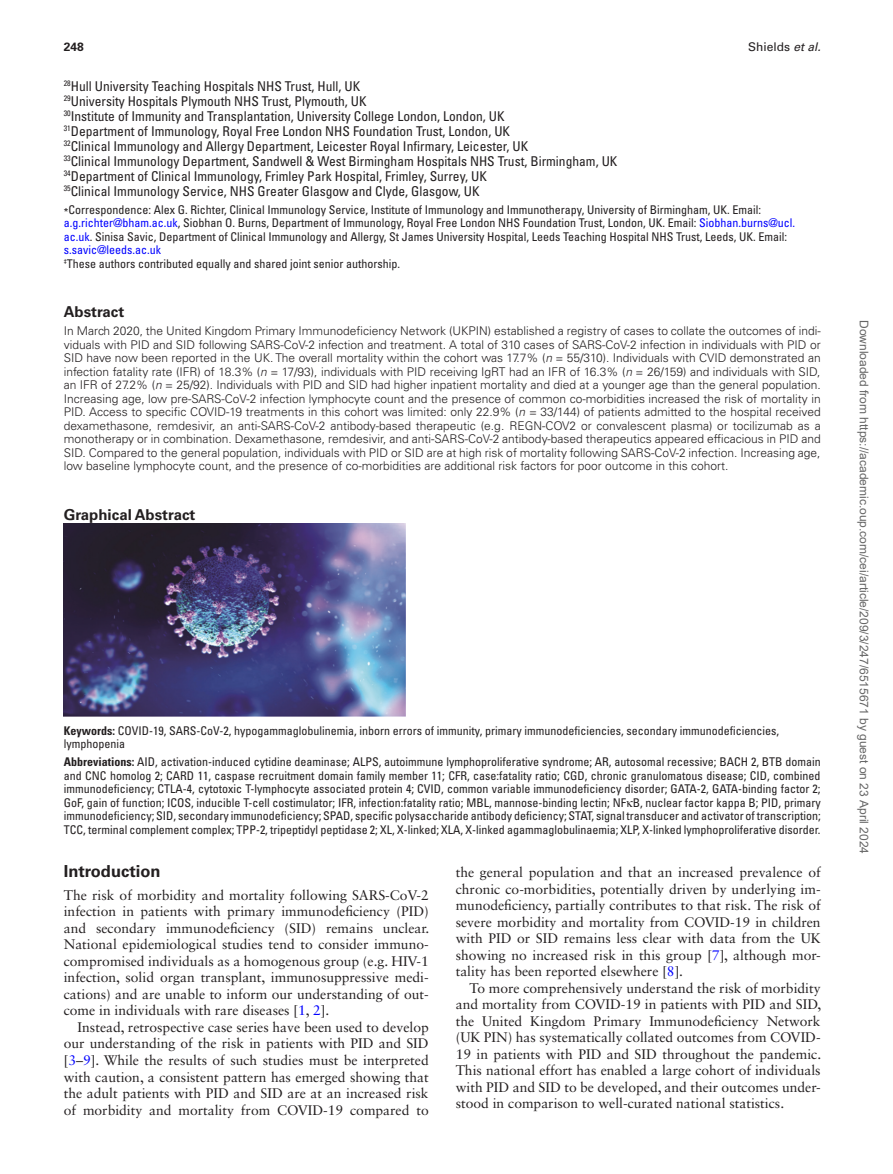
<style>
.page{position:relative;width:893px;height:1174px;background:#fff}
.page>*{position:absolute;margin:0;border:0;box-sizing:border-box;transform-origin:0 0}
.t1{font:700 16.5px "Univers LT Std";color:#231f20}
.t2{font:700 15px "Univers LT Std";color:#231f20}
.t3{font:13.8px/16.5px "Sabon LT Std";color:#231f20;text-align:justify}
.t4{font:condensed 13.5px/15px "Univers LT Std";color:#231f20}
.t5{font:condensed 12px/13.5px "Univers LT Std";color:#231f20}
.t6{font:300 12px/13.5px "Univers LT Std";color:#231f20;text-align:justify}
.t7{font:12px "Arial";color:#666}
.t8{font:12px "Univers LT Std";color:#231f20}
.t9{font:700 12px "Univers LT Std";color:#231f20}
.s1{font-style:italic}
.s2{font-family:"Arial Unicode MS";font-stretch:normal}
.s3{color:#00f}
.s4{font-weight:700}
.s5{font-family:"Gandhari Unicode";font-stretch:normal}
</style>
<div class="page">
<img style="left:64px;top:523px;width:342px;height:194px">
<p class="t9" style="left:64px;top:40px;width:22px">248</p>
<p class="t8" style="left:748px;top:40px;width:74px">Shields <span class="s1">et al.</span></p>
<p class="t4" style="left:64px;top:78px;width:555px"><sup>28</sup>Hull University Teaching Hospitals NHS Trust, Hull, UK<br><sup>29</sup>University Hospitals Plymouth NHS Trust, Plymouth, UK<br><sup>30</sup>Institute of Immunity and Transplantation, University College London, London, UK<br><sup>31</sup>Department of Immunology, Royal Free London NHS Foundation Trust, London, UK<br><sup>32</sup>Clinical Immunology and Allergy Department, Leicester Royal Infirmary, Leicester, UK<br><sup>33</sup>Clinical Immunology Department, Sandwell &amp; West Birmingham Hospitals NHS Trust, Birmingham, UK <sup>34</sup>Department of Clinical Immunology, Frimley Park Hospital, Frimley, Surrey, UK<br><sup>35</sup>Clinical Immunology Service, NHS Greater Glasgow and Clyde, Glasgow, UK</p>
<p class="t5" style="left:64px;top:202px;width:733px"><span class="s2">∗</span>Correspondence: Alex G. Richter, Clinical Immunology Service, Institute of Immunology and Immunotherapy, University of Birmingham, UK. Email: <span class="s3">a.g.richter@bham.ac.uk</span>, Siobhan O. Burns, Department of Immunology, Royal Free London NHS Foundation Trust, London, UK. Email: <span class="s3">Siobhan.burns@ucl. ac.uk</span>. Sinisa Savic, Department of Clinical Immunology and Allergy, St James University Hospital, Leeds Teaching Hospital NHS Trust, Leeds, UK. Email: <span class="s3">s.savic@leeds.ac.uk<br></span><sup>‡</sup>These authors contributed equally and shared joint senior authorship.</p>
<p class="t2" style="left:64px;top:303px;width:62px">Abstract</p>
<p class="t6" style="left:64px;top:324px;width:758px">In March 2020, the United Kingdom Primary Immunodeficiency Network (UKPIN) established a registry of cases to collate the outcomes of indi&shy;viduals with PID and SID following SARS-CoV-2 infection and treatment. A total of 310 cases of SARS-CoV-2 infection in individuals with PID or SID have now been reported in the UK. The overall mortality within the cohort was 17.7% (<span class="s1">n</span> = 55/310). Individuals with CVID demonstrated an infection fatality rate (IFR) of 18.3% (<span class="s1">n</span> = 17/93), individuals with PID receiving IgRT had an IFR of 16.3% (<span class="s1">n</span> = 26/159) and individuals with SID, an IFR of 27.2% (<span class="s1">n</span> = 25/92). Individuals with PID and SID had higher inpatient mortality and died at a younger age than the general population.<br>Increasing age, low pre-SARS-CoV-2 infection lymphocyte count and the presence of common co-morbidities increased the risk of mortality in PID. Access to specific COVID-19 treatments in this cohort was limited: only 22.9% (<span class="s1">n</span> = 33/144) of patients admitted to the hospital received dexamethasone, remdesivir, an anti-SARS-CoV-2 antibody-based therapeutic (e.g. REGN-COV2 or convalescent plasma) or tocilizumab as a monotherapy or in combination. Dexamethasone, remdesivir, and anti-SARS-CoV-2 antibody-based therapeutics appeared efficacious in PID and SID. Compared to the general population, individuals with PID or SID are at high risk of mortality following SARS-CoV-2 infection. Increasing age, low baseline lymphocyte count, and the presence of co-morbidities are additional risk factors for poor outcome in this cohort.</p>
<p class="t2" style="left:64px;top:505px;width:133px">Graphical Abstract</p>
<p class="t5" style="left:64px;top:723px;width:717px"><span class="s4">Keywords:</span> COVID-19, SARS-CoV-2, hypogammaglobulinemia, inborn errors of immunity, primary immunodeficiencies, secondary immunodeficiencies, lymphopenia</p>
<p class="t5" style="left:64px;top:755px;width:758px;text-align:justify"><span class="s4">Abbreviations:</span> AID, activation-induced cytidine deaminase; ALPS, autoimmune lymphoproliferative syndrome; AR, autosomal recessive; BACH 2, BTB domain and CNC homolog 2; CARD 11, caspase recruitment domain family member 11; CFR, case:fatality ratio; CGD, chronic granulomatous disease; CID, combined immunodeficiency; CTLA-4, cytotoxic T-lymphocyte associated protein 4; CVID, common variable immunodeficiency disorder; GATA-2, GATA-binding factor 2; GoF, gain of function; ICOS, inducible T-cell costimulator; IFR, infection:fatality ratio; MBL, mannose-binding lectin; NF<span class="s5">κ</span>B, nuclear factor kappa B; PID, primary immunodeficiency; SID, secondary immunodeficiency; SPAD, specific polysaccharide antibody deficiency; STAT, signal transducer and activator of transcription; TCC, terminal complement complex; TPP-2, tripeptidyl peptidase 2; XL, X-linked; XLA, X-linked agammaglobulinaemia; XLP, X-linked lymphoproliferative disorder.</p>
<h1 class="t1" style="left:64px;top:862px;width:98px">Introduction</h1>
<p class="t3" style="left:64px;top:886px;width:367px">The risk of morbidity and mortality following SARS-CoV-2 infection in patients with primary immunodeficiency (PID) and secondary immunodeficiency (SID) remains unclear.<br>National epidemiological studies tend to consider immuno&shy;compromised individuals as a homogenous group (e.g. HIV-1 infection, solid organ transplant, immunosuppressive medi&shy;cations) and are unable to inform our understanding of out&shy;come in individuals with rare diseases [<span class="s3">1</span>, <span class="s3">2</span>].</p>
<p class="t3" style="left:64px;top:1018px;width:366px;text-indent:14px">Instead, retrospective case series have been used to develop our understanding of the risk in patients with PID and SID [<span class="s3">3</span>–<span class="s3">9</span>]. While the results of such studies must be interpreted with caution, a consistent pattern has emerged showing that the adult patients with PID and SID are at an increased risk of morbidity and mortality from COVID-19 compared to</p>
<p class="t3" style="left:456px;top:864px;width:366px">the general population and that an increased prevalence of chronic co-morbidities, potentially driven by underlying im&shy;munodeficiency, partially contributes to that risk. The risk of severe morbidity and mortality from COVID-19 in children with PID or SID remains less clear with data from the UK showing no increased risk in this group [<span class="s3">7</span>], although mor&shy;tality has been reported elsewhere [<span class="s3">8</span>].</p>
<p class="t3" style="left:456px;top:979px;width:367px;text-indent:14px">To more comprehensively understand the risk of morbidity and mortality from COVID-19 in patients with PID and SID, the United Kingdom Primary Immunodeficiency Network (UK PIN) has systematically collated outcomes from COVID-19 in patients with PID and SID throughout the pandemic.<br>This national effort has enabled a large cohort of individuals with PID and SID to be developed, and their outcomes under&shy;stood in comparison to well-curated national statistics.</p>
<p class="t7" style="left:868px;top:320px;width:535px;rotate:90deg">Downloaded from https://academic.oup.com/cei/article/209/3/247/6515671 by guest on 23 April 2024</p>
</div>
